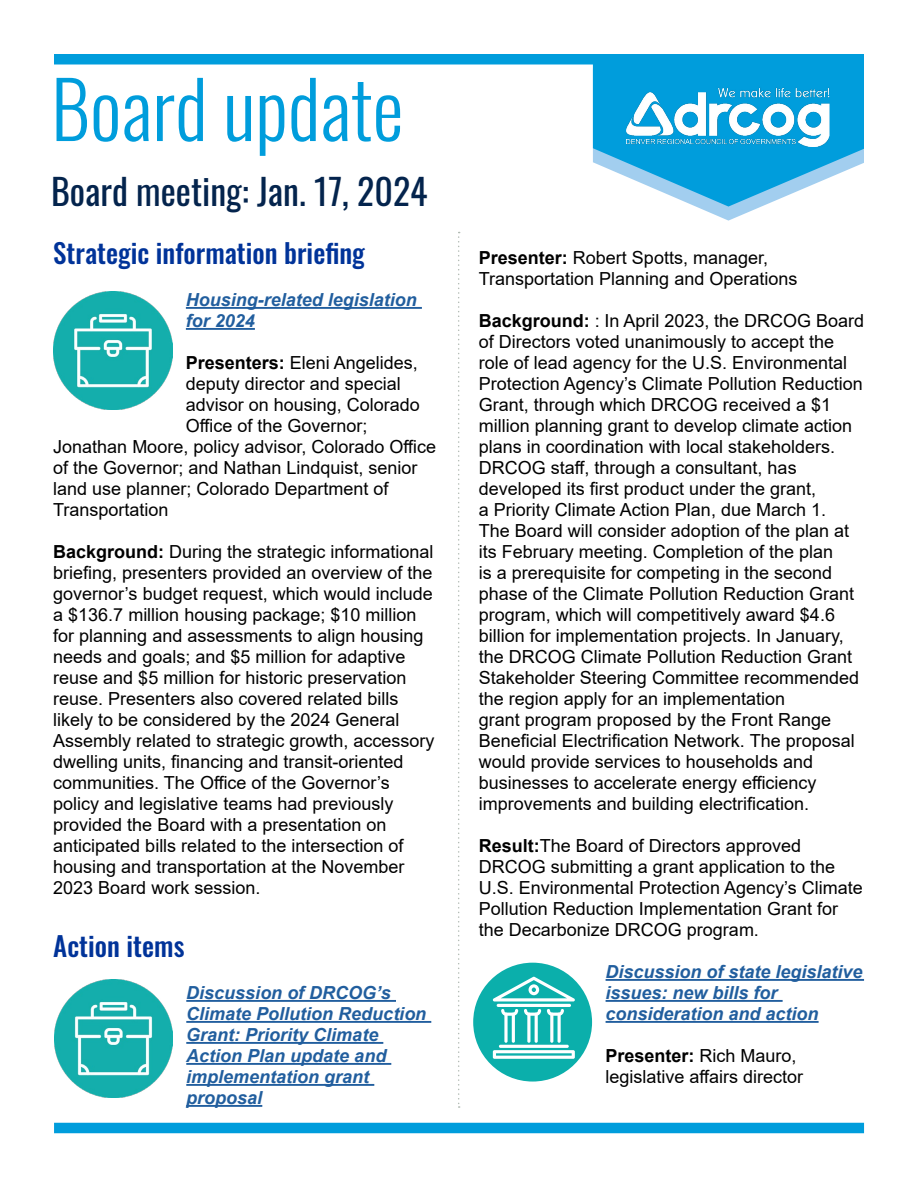
<style>
.page{position:relative;width:918px;height:1188px;background:#fff}
.page>*{position:absolute;margin:0;border:0;box-sizing:border-box;transform-origin:0 0}
.Cover_title{font:300 78px "Oswald";color:#009ddc}
.Date{font:36px "Oswald";color:#04244d}
.t1{font:500 27px "Oswald";color:#039}
.Body_text{font:18px/21px "Arial";color:#000}
.H3-a{font:italic 700 18px/21px "Arial";color:#215e9e}
.s1{font-weight:700}
</style>
<div class="page">
<div style="left:54px;top:54px;width:810px;height:11px;background:#009ddc"></div>
<svg style="left:593px;top:65px;width:271px;height:156px"></svg>
<img style="left:54px;top:291px;width:118px;height:119px">
<img style="left:627px;top:87px;width:203px;height:60px">
<hr style="left:186px;top:307px;width:236px;height:2px;background:#215e9e">
<hr style="left:186px;top:328px;width:69px;height:2px;background:#215e9e">
<hr style="left:186px;top:1000px;width:210px;height:2px;background:#215e9e">
<hr style="left:186px;top:1021px;width:245px;height:2px;background:#215e9e">
<hr style="left:186px;top:1042px;width:197px;height:2px;background:#215e9e">
<hr style="left:186px;top:1063px;width:205px;height:2px;background:#215e9e">
<hr style="left:186px;top:1084px;width:188px;height:2px;background:#215e9e">
<hr style="left:186px;top:1105px;width:76px;height:2px;background:#215e9e">
<hr style="left:606px;top:979px;width:258px;height:2px;background:#215e9e">
<hr style="left:606px;top:1000px;width:177px;height:2px;background:#215e9e">
<hr style="left:606px;top:1021px;width:213px;height:2px;background:#215e9e">
<svg style="left:458px;top:232px;width:2px;height:876px"></svg>
<div style="left:54px;top:1123px;width:810px;height:10px;background:#009ddc"></div>
<img style="left:54px;top:979px;width:119px;height:119px">
<div style="left:473px;top:963px;width:119px;height:119px;background:#0bafab;border-radius:50%"></div>
<svg style="left:524px;top:1009px;width:17px;height:7px"></svg>
<svg style="left:527px;top:1013px;width:4px;height:30px"></svg>
<hr style="left:535px;top:1013px;width:3px;height:30px;background:#fff;border-radius:2px">
<svg style="left:501px;top:1009px;width:17px;height:7px"></svg>
<svg style="left:504px;top:1013px;width:4px;height:30px"></svg>
<hr style="left:512px;top:1013px;width:3px;height:30px;background:#fff;border-radius:2px">
<svg style="left:547px;top:1009px;width:17px;height:7px"></svg>
<hr style="left:550px;top:1013px;width:3px;height:30px;background:#fff;border-radius:2px">
<hr style="left:558px;top:1013px;width:3px;height:30px;background:#fff;border-radius:2px">
<hr style="left:497px;top:1004px;width:74px;height:3px;background:#fff;border-radius:2px">
<hr style="left:499px;top:1045px;width:70px;height:3px;background:#fff;border-radius:2px">
<svg style="left:493px;top:1050px;width:82px;height:9px"></svg>
<svg style="left:493px;top:977px;width:82px;height:24px"></svg>
<h1 class="Cover_title" style="left:51px;top:40px;width:354px">Board update</h1>
<p class="Date" style="left:51px;top:159px;width:378px">Board meeting: Jan. 17, 2024</p>
<h2 class="t1" style="left:53px;top:239px;width:313px">Strategic information briefing</h2>
<h3 class="H3-a" style="left:186px;top:290px;width:233px">Housing-related legislation for 2024</h3>
<p class="Body_text" style="left:186px;top:352px;width:234px"><span class="s1">Presenters:</span> Eleni Angelides,</p>
<p class="Body_text" style="left:186px;top:373px;width:217px">deputy director and special</p>
<p class="Body_text" style="left:186px;top:394px;width:236px">advisor on housing, Colorado</p>
<p class="Body_text" style="left:186px;top:415px;width:183px">Office of the Governor;</p>
<p class="Body_text" style="left:53px;top:436px;width:384px">Jonathan Moore, policy advisor, Colorado Office</p>
<p class="Body_text" style="left:53px;top:457px;width:366px">of the Governor; and Nathan Lindquist, senior</p>
<p class="Body_text" style="left:53px;top:478px;width:337px">land use planner; Colorado Department of</p>
<p class="Body_text" style="left:53px;top:499px;width:117px">Transportation</p>
<p class="Body_text" style="left:53px;top:541px;width:383px"><span class="s1">Background:</span> During the strategic informational briefing, presenters provided an overview of the governor’s budget request, which would include a $136.7 million housing package; $10 million for planning and assessments to align housing needs and goals; and $5 million for adaptive reuse and $5 million for historic preservation reuse. Presenters also covered related bills likely to be considered by the 2024 General Assembly related to strategic growth, accessory dwelling units, financing and transit-oriented communities. The Office of the Governor’s policy and legislative teams had previously provided the Board with a presentation on anticipated bills related to the intersection of housing and transportation at the November 2023 Board work session.</p>
<h2 class="t1" style="left:53px;top:932px;width:133px">Action items</h2>
<h3 class="H3-a" style="left:186px;top:983px;width:242px">Discussion of DRCOG’s<br>Climate Pollution Reduction<br>Grant: Priority Climate<br>Action Plan update and implementation grant proposal</h3>
<p class="Body_text" style="left:479px;top:247px;width:320px"><span class="s1">Presenter:</span> Robert Spotts, manager,<br>Transportation Planning and Operations</p>
<p class="Body_text" style="left:479px;top:310px;width:387px"><span class="s1">Background:</span> : In April 2023, the DRCOG Board of Directors voted unanimously to accept the role of lead agency for the U.S. Environmental Protection Agency’s Climate Pollution Reduction Grant, through which DRCOG received a $1 million planning grant to develop climate action plans in coordination with local stakeholders.<br>DRCOG staff, through a consultant, has developed its first product under the grant,<br>a Priority Climate Action Plan, due March 1.<br>The Board will consider adoption of the plan at its February meeting. Completion of the plan<br>is a prerequisite for competing in the second phase of the Climate Pollution Reduction Grant program, which will competitively award $4.6 billion for implementation projects. In January, the DRCOG Climate Pollution Reduction Grant Stakeholder Steering Committee recommended the region apply for an implementation<br>grant program proposed by the Front Range Beneficial Electrification Network. The proposal would provide services to households and businesses to accelerate energy efficiency improvements and building electrification.</p>
<p class="Body_text" style="left:479px;top:835px;width:385px"><span class="s1">Result:</span>The Board of Directors approved DRCOG submitting a grant application to the U.S. Environmental Protection Agency’s Climate Pollution Reduction Implementation Grant for the Decarbonize DRCOG program.</p>
<h3 class="H3-a" style="left:606px;top:962px;width:259px">Discussion of state legislative issues: new bills for consideration and action</h3>
<p class="Body_text" style="left:606px;top:1045px;width:199px"><span class="s1">Presenter:</span> Rich Mauro, legislative affairs director</p>
</div>
